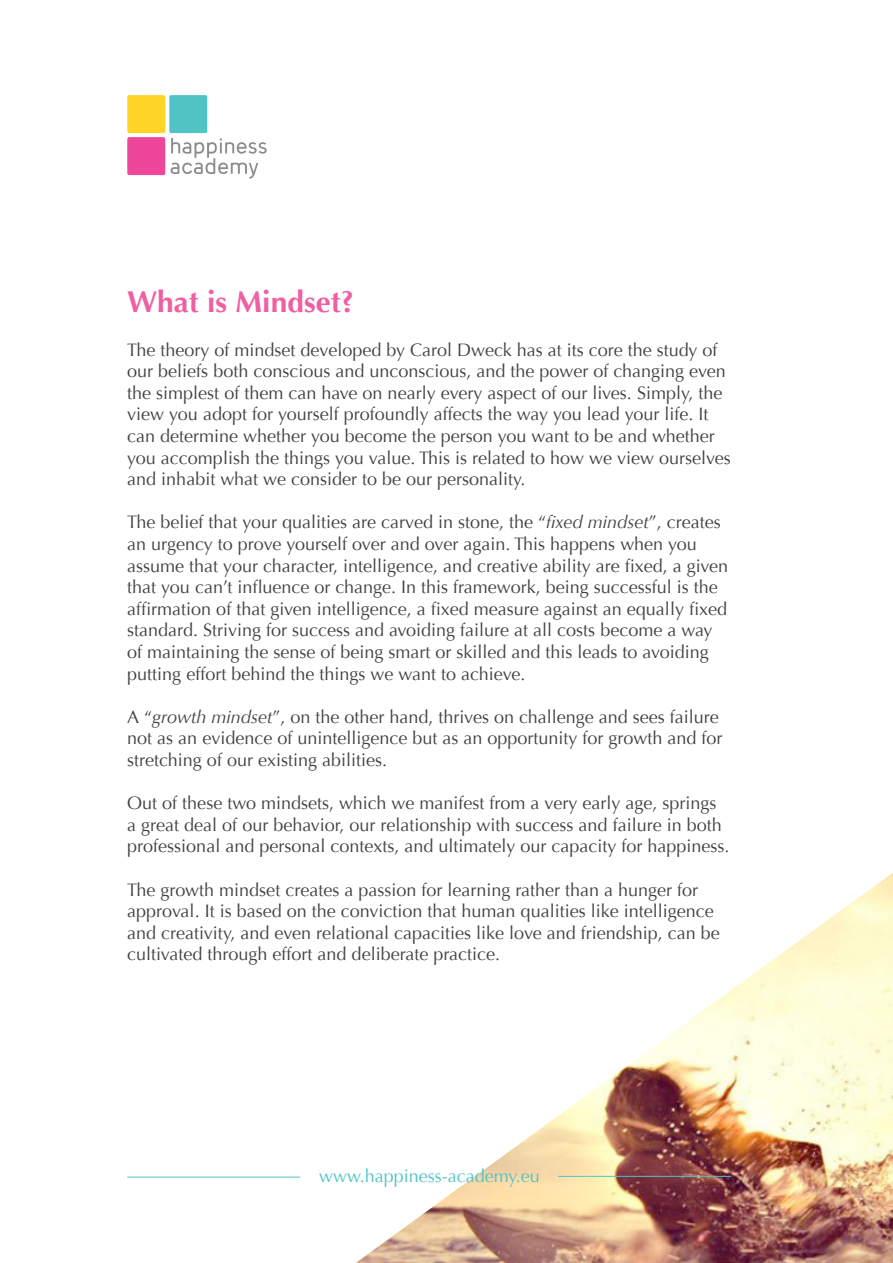
<style>
.page{position:relative;width:893px;height:1263px;background:#fff}
.page>*{position:absolute;margin:0;border:0;box-sizing:border-box;transform-origin:0 0}
.t1{font:700 30px "Optima";color:#ef5fa3}
.t2{font:18px/21.6px "Optima";color:#414042}
.t3{font:18px "Optima";color:#51c3c5}
.s1{font-style:italic}
</style>
<div class="page">
<img style="left:356px;top:872px;width:537px;height:391px">
<hr style="left:558px;top:1176px;width:173px;height:1px;background:#51c3c5">
<hr style="left:127px;top:1177px;width:173px;height:1px;background:#51c3c5">
<div style="left:127px;top:137px;width:38px;height:38px;background:#ee4799;border-radius:2px"></div>
<div style="left:169px;top:95px;width:38px;height:38px;background:#51c3c5;border-radius:2px"></div>
<div style="left:127px;top:95px;width:38px;height:38px;background:#fed527;border-radius:2px"></div>
<svg style="left:171px;top:138px;width:96px;height:41px"></svg>
<h1 class="t1" style="left:127px;top:285px;width:228px">What is Mindset?</h1>
<p class="t2" style="left:127px;top:339px;width:605px">The theory of mindset developed by Carol Dweck has at its core the study of our beliefs both conscious and unconscious, and the power of changing even the simplest of them can have on nearly every aspect of our lives. Simply, the view you adopt for yourself profoundly affects the way you lead your life. It can determine whether you become the person you want to be and whether you accomplish the things you value. This is related to how we view ourselves and inhabit what we consider to be our personality.</p>
<p class="t2" style="left:127px;top:512px;width:602px">The belief that your qualities are carved in stone, the “<span class="s1">fixed mindset</span>”, creates an urgency to prove yourself over and over again. This happens when you assume that your character, intelligence, and creative ability are fixed, a given that you can’t influence or change. In this framework, being successful is the affirmation of that given intelligence, a fixed measure against an equally fixed standard. Striving for success and avoiding failure at all costs become a way of maintaining the sense of being smart or skilled and this leads to avoiding putting effort behind the things we want to achieve.</p>
<p class="t2" style="left:127px;top:706px;width:597px">A “<span class="s1">growth mindset</span>”, on the other hand, thrives on challenge and sees failure not as an evidence of unintelligence but as an opportunity for growth and for stretching of our existing abilities.</p>
<p class="t2" style="left:127px;top:792px;width:604px">Out of these two mindsets, which we manifest from a very early age, springs a great deal of our behavior, our relationship with success and failure in both professional and personal contexts, and ultimately our capacity for happiness.</p>
<p class="t2" style="left:127px;top:879px;width:594px">The growth mindset creates a passion for learning rather than a hunger for approval. It is based on the conviction that human qualities like intelligence and creativity, and even relational capacities like love and friendship, can be cultivated through effort and deliberate practice.</p>
<p class="t3" style="left:319px;top:1165px;width:222px">www.happiness-academy.eu</p>
</div>
